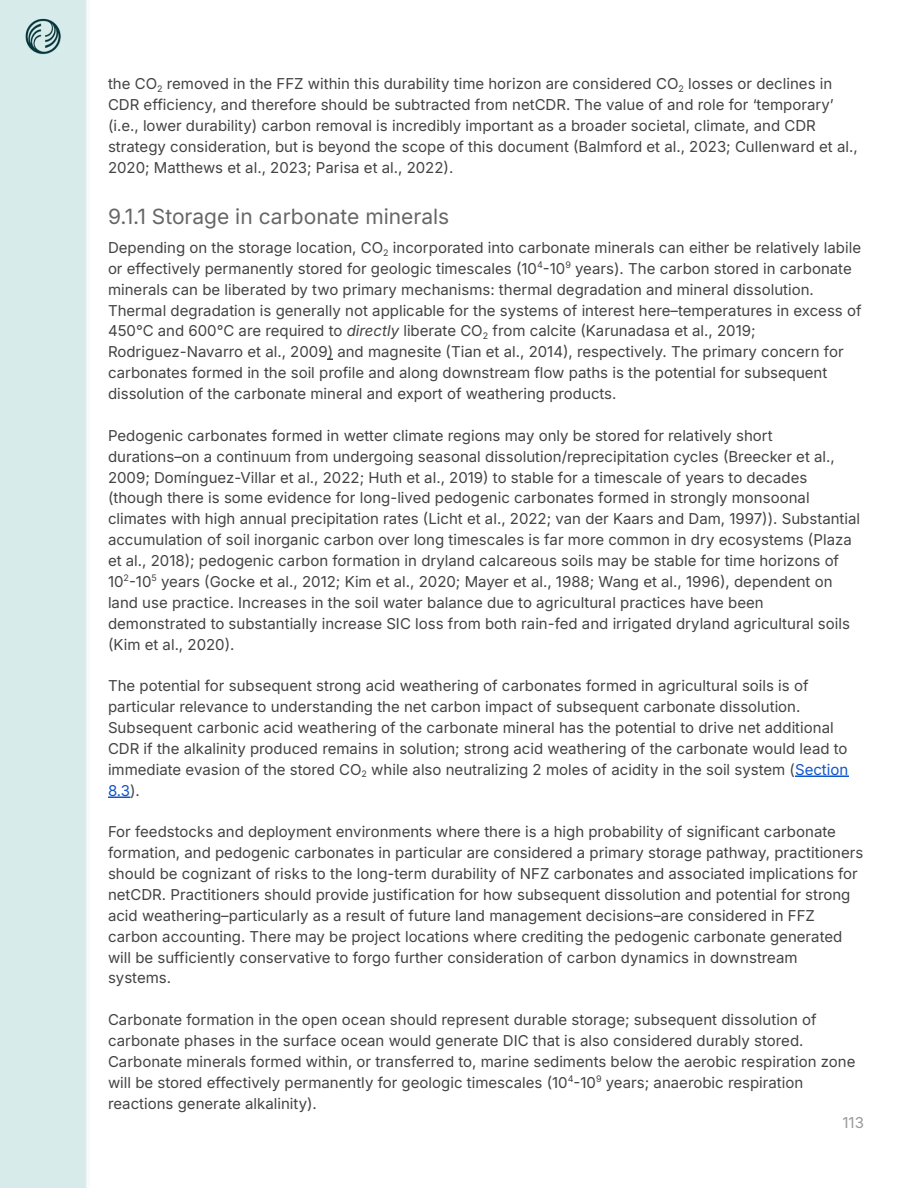
<style>
.page{position:relative;width:918px;height:1188px;background:#fff}
.page>*{position:absolute;margin:0;border:0;box-sizing:border-box;transform-origin:0 0}
.t1{font:21px "Inter";color:#666}
.t2{font:15px/20.9px "Inter";color:#434343}
.t3{font:15px "Inter";color:#999}
.s1{font-style:italic}
.s2{color:#15c}
</style>
<div class="page">
<img style="left:0;top:0;width:131px;height:1188px">
<svg style="left:327px;top:358px;width:6px;height:2px"></svg>
<hr style="left:795px;top:775px;width:54px;height:2px;background:#15c">
<svg style="left:108px;top:797px;width:22px;height:1px"></svg>
<p class="t2" style="left:108px;top:74px;width:751px">the CO<sub>2</sub> removed in the FFZ within this durability time horizon are considered CO<sub>2</sub> losses or declines in CDR efficiency, and therefore should be subtracted from netCDR. The value of and role for ‘temporary’ (i.e., lower durability) carbon removal is incredibly important as a broader societal, climate, and CDR strategy consideration, but is beyond the scope of this document (Balmford et al., 2023; Cullenward et al., 2020; Matthews et al., 2023; Parisa et al., 2022).</p>
<h1 class="t1" style="left:108px;top:203px;width:343px">9.1.1 Storage in carbonate minerals</h1>
<p class="t2" style="left:108px;top:237px;width:755px">Depending on the storage location, CO<sub>2</sub> incorporated into carbonate minerals can either be relatively labile or effectively permanently stored for geologic timescales (10<sup>4</sup>-10<sup>9</sup> years). The carbon stored in carbonate minerals can be liberated by two primary mechanisms: thermal degradation and mineral dissolution.<br>Thermal degradation is generally not applicable for the systems of interest here–temperatures in excess of 450°C and 600°C are required to <span class="s1">directly</span> liberate CO<sub>2</sub> from calcite (Karunadasa et al., 2019; Rodriguez-Navarro et al., 2009) and magnesite (Tian et al., 2014), respectively. The primary concern for carbonates formed in the soil profile and along downstream flow paths is the potential for subsequent dissolution of the carbonate mineral and export of weathering products.</p>
<p class="t2" style="left:108px;top:425px;width:754px">Pedogenic carbonates formed in wetter climate regions may only be stored for relatively short durations–on a continuum from undergoing seasonal dissolution/reprecipitation cycles (Breecker et al., 2009; Domínguez-Villar et al., 2022; Huth et al., 2019) to stable for a timescale of years to decades (though there is some evidence for long-lived pedogenic carbonates formed in strongly monsoonal climates with high annual precipitation rates (Licht et al., 2022; van der Kaars and Dam, 1997)). Substantial accumulation of soil inorganic carbon over long timescales is far more common in dry ecosystems (Plaza et al., 2018); pedogenic carbon formation in dryland calcareous soils may be stable for time horizons of 10<sup>2</sup>-10<sup>5</sup> years (Gocke et al., 2012; Kim et al., 2020; Mayer et al., 1988; Wang et al., 1996), dependent on land use practice. Increases in the soil water balance due to agricultural practices have been demonstrated to substantially increase SIC loss from both rain-fed and irrigated dryland agricultural soils (Kim et al., 2020).</p>
<p class="t2" style="left:108px;top:675px;width:742px">The potential for subsequent strong acid weathering of carbonates formed in agricultural soils is of particular relevance to understanding the net carbon impact of subsequent carbonate dissolution.<br>Subsequent carbonic acid weathering of the carbonate mineral has the potential to drive net additional CDR if the alkalinity produced remains in solution; strong acid weathering of the carbonate would lead to immediate evasion of the stored CO<sub>2</sub> while also neutralizing 2 moles of acidity in the soil system (<span class="s2">Section 8.3</span>).</p>
<p class="t2" style="left:108px;top:822px;width:757px">For feedstocks and deployment environments where there is a high probability of significant carbonate formation, and pedogenic carbonates in particular are considered a primary storage pathway, practitioners should be cognizant of risks to the long-term durability of NFZ carbonates and associated implications for netCDR. Practitioners should provide justification for how subsequent dissolution and potential for strong acid weathering–particularly as a result of future land management decisions–are considered in FFZ carbon accounting. There may be project locations where crediting the pedogenic carbonate generated will be sufficiently conservative to forgo further consideration of carbon dynamics in downstream systems.</p>
<p class="t2" style="left:108px;top:1009px;width:749px">Carbonate formation in the open ocean should represent durable storage; subsequent dissolution of carbonate phases in the surface ocean would generate DIC that is also considered durably stored.<br>Carbonate minerals formed within, or transferred to, marine sediments below the aerobic respiration zone will be stored effectively permanently for geologic timescales (10<sup>4</sup>-10<sup>9</sup> years; anaerobic respiration reactions generate alkalinity).</p>
<p class="t3" style="left:843px;top:1113px;width:23px">113</p>
</div>
